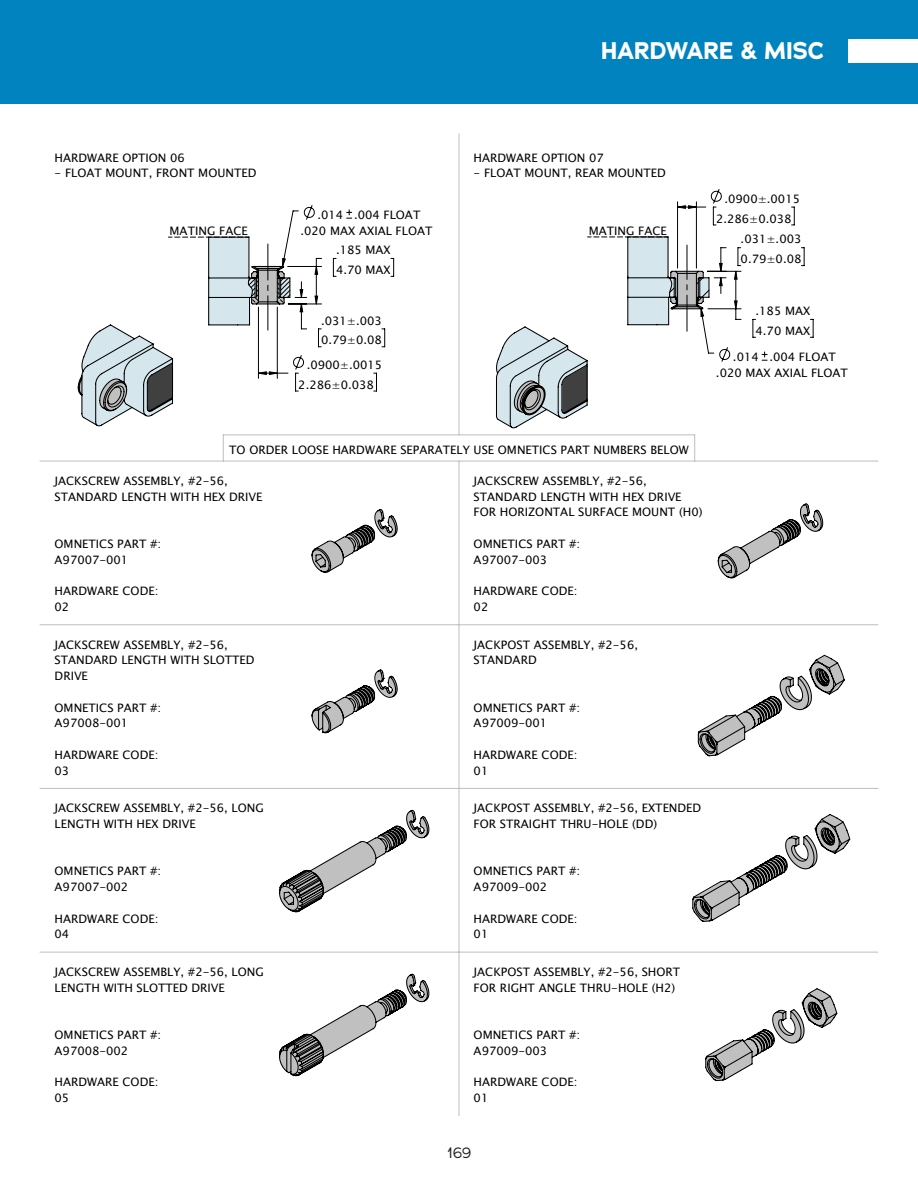
<style>
.page{position:relative;width:918px;height:1188px;background:#fff}
.page>*{position:absolute;margin:0;border:0;box-sizing:border-box;transform-origin:0 0}
.t1{font:700 24px "Adrianna";letter-spacing:-.015em;color:#fff}
.t2{font:15px "Adrianna";color:#231f20}
.t3{font:11.7px/15.8px "Lucida Sans Unicode";color:#000}
</style>
<div class="page">
<div style="left:0;top:0;width:918px;height:104px;background:#0083bf"></div>
<div style="left:848px;top:40px;width:70px;height:23px;background:#fff"></div>
<svg style="left:762px;top:352px;width:5px;height:9px"></svg>
<hr style="left:40px;top:461px;width:838px;height:1px;background:#c0c0c0">
<hr style="left:458px;top:134px;width:2px;height:301px;background:#c0c0c0">
<hr style="left:40px;top:788px;width:838px;height:1px;background:#c0c0c0">
<hr style="left:459px;top:624px;width:419px;height:1px;background:#c0c0c0">
<hr style="left:40px;top:624px;width:419px;height:1px;background:#c0c0c0">
<hr style="left:40px;top:952px;width:419px;height:1px;background:#c0c0c0">
<hr style="left:459px;top:952px;width:419px;height:1px;background:#c0c0c0">
<svg style="left:223px;top:435px;width:1px;height:26px"></svg>
<hr style="left:223px;top:434px;width:472px;height:1px;background:#c0c0c0">
<svg style="left:694px;top:435px;width:1px;height:26px"></svg>
<hr style="left:458px;top:461px;width:2px;height:655px;background:#c0c0c0">
<svg style="left:753px;top:319px;width:3px;height:19px"></svg>
<svg style="left:810px;top:319px;width:4px;height:19px"></svg>
<svg style="left:801px;top:247px;width:4px;height:19px"></svg>
<svg style="left:792px;top:207px;width:3px;height:19px"></svg>
<hr style="left:677px;top:202px;width:1px;height:66px;background:#000">
<svg style="left:678px;top:189px;width:44px;height:17px"></svg>
<svg style="left:287px;top:206px;width:430px;height:30px"></svg>
<svg style="left:77px;top:236px;width:664px;height:193px"></svg>
<svg style="left:697px;top:654px;width:148px;height:103px"></svg>
<svg style="left:692px;top:814px;width:159px;height:108px"></svg>
<svg style="left:705px;top:988px;width:133px;height:94px"></svg>
<svg style="left:311px;top:509px;width:87px;height:64px"></svg>
<svg style="left:311px;top:669px;width:87px;height:65px"></svg>
<svg style="left:279px;top:809px;width:151px;height:104px"></svg>
<svg style="left:279px;top:973px;width:151px;height:104px"></svg>
<svg style="left:717px;top:503px;width:107px;height:76px"></svg>
<p class="t3" style="left:55px;top:150px;width:132px">HARDWARE OPTION 06</p>
<p class="t3" style="left:55px;top:165px;width:203px">- FLOAT MOUNT, FRONT MOUNTED</p>
<p class="t3" style="left:170px;top:223px;width:80px">MATING FACE</p>
<p class="t3" style="left:301px;top:207px;width:133px;text-align:center">.014 .004 FLOAT<br>.020 MAX AXIAL FLOAT</p>
<p class="t3" style="left:336px;top:240px;width:56px;line-height:19.6px">.185 MAX<br>4.70 MAX</p>
<p class="t3" style="left:321px;top:311px;width:62px;line-height:19.6px">.031±.003<br>0.79±0.08</p>
<p class="t3" style="left:298px;top:355px;width:85px;line-height:19.6px;text-indent:8px">.0900±.0015<br>2.286±0.038</p>
<p class="t1" style="left:601px;top:35px;width:224px">HARDWARE &amp; MISC</p>
<p class="t3" style="left:474px;top:150px;width:132px">HARDWARE OPTION 07</p>
<p class="t3" style="left:474px;top:165px;width:194px">- FLOAT MOUNT, REAR MOUNTED</p>
<p class="t3" style="left:589px;top:223px;width:80px">MATING FACE</p>
<p class="t3" style="left:716px;top:189px;width:85px;line-height:19.6px;text-indent:8px">.0900±.0015<br>2.286±0.038</p>
<p class="t3" style="left:741px;top:230px;width:62px;line-height:19.6px">.031±.003<br>0.79±0.08</p>
<p class="t3" style="left:756px;top:301px;width:56px;line-height:19.6px">.185 MAX<br>4.70 MAX</p>
<p class="t3" style="left:716px;top:349px;width:133px;text-align:center">.014 .004 FLOAT<br>.020 MAX AXIAL FLOAT</p>
<p class="t3" style="left:229px;top:442px;width:461px">TO ORDER LOOSE HARDWARE SEPARATELY USE OMNETICS PART NUMBERS BELOW</p>
<p class="t3" style="left:55px;top:473px;width:209px">JACKSCREW ASSEMBLY, #2-56,<br>STANDARD LENGTH WITH HEX DRIVE</p>
<p class="t3" style="left:55px;top:536px;width:108px">OMNETICS PART #:<br>A97007-001</p>
<p class="t3" style="left:55px;top:583px;width:105px">HARDWARE CODE:<br>02</p>
<p class="t3" style="left:55px;top:637px;width:202px">JACKSCREW ASSEMBLY, #2-56,<br>STANDARD LENGTH WITH SLOTTED<br>DRIVE</p>
<p class="t3" style="left:55px;top:700px;width:108px">OMNETICS PART #:<br>A97008-001</p>
<p class="t3" style="left:55px;top:747px;width:105px">HARDWARE CODE:<br>03</p>
<p class="t3" style="left:55px;top:800px;width:211px">JACKSCREW ASSEMBLY, #2-56, LONG<br>LENGTH WITH HEX DRIVE</p>
<p class="t3" style="left:55px;top:863px;width:108px">OMNETICS PART #:<br>A97007-002</p>
<p class="t3" style="left:55px;top:911px;width:105px">HARDWARE CODE:<br>04</p>
<p class="t3" style="left:55px;top:964px;width:211px">JACKSCREW ASSEMBLY, #2-56, LONG<br>LENGTH WITH SLOTTED DRIVE</p>
<p class="t3" style="left:55px;top:1027px;width:108px">OMNETICS PART #:<br>A97008-002</p>
<p class="t3" style="left:55px;top:1074px;width:105px">HARDWARE CODE:<br>05</p>
<p class="t3" style="left:474px;top:473px;width:230px">JACKSCREW ASSEMBLY, #2-56,<br>STANDARD LENGTH WITH HEX DRIVE<br>FOR HORIZONTAL SURFACE MOUNT (H0)</p>
<p class="t3" style="left:474px;top:536px;width:108px">OMNETICS PART #:<br>A97007-003</p>
<p class="t3" style="left:474px;top:583px;width:105px">HARDWARE CODE:<br>02</p>
<p class="t3" style="left:474px;top:637px;width:166px">JACKPOST ASSEMBLY, #2-56,<br>STANDARD</p>
<p class="t3" style="left:474px;top:700px;width:108px">OMNETICS PART #:<br>A97009-001</p>
<p class="t3" style="left:474px;top:747px;width:105px">HARDWARE CODE:<br>01</p>
<p class="t3" style="left:474px;top:800px;width:229px">JACKPOST ASSEMBLY, #2-56, EXTENDED<br>FOR STRAIGHT THRU-HOLE (DD)</p>
<p class="t3" style="left:474px;top:863px;width:108px">OMNETICS PART #:<br>A97009-002</p>
<p class="t3" style="left:474px;top:911px;width:105px">HARDWARE CODE:<br>01</p>
<p class="t3" style="left:474px;top:964px;width:208px">JACKPOST ASSEMBLY, #2-56, SHORT<br>FOR RIGHT ANGLE THRU-HOLE (H2)</p>
<p class="t3" style="left:474px;top:1027px;width:108px">OMNETICS PART #:<br>A97009-003</p>
<p class="t3" style="left:474px;top:1074px;width:105px">HARDWARE CODE:<br>01</p>
<p class="t2" style="left:447px;top:1143px;width:26px">169</p>
</div>
